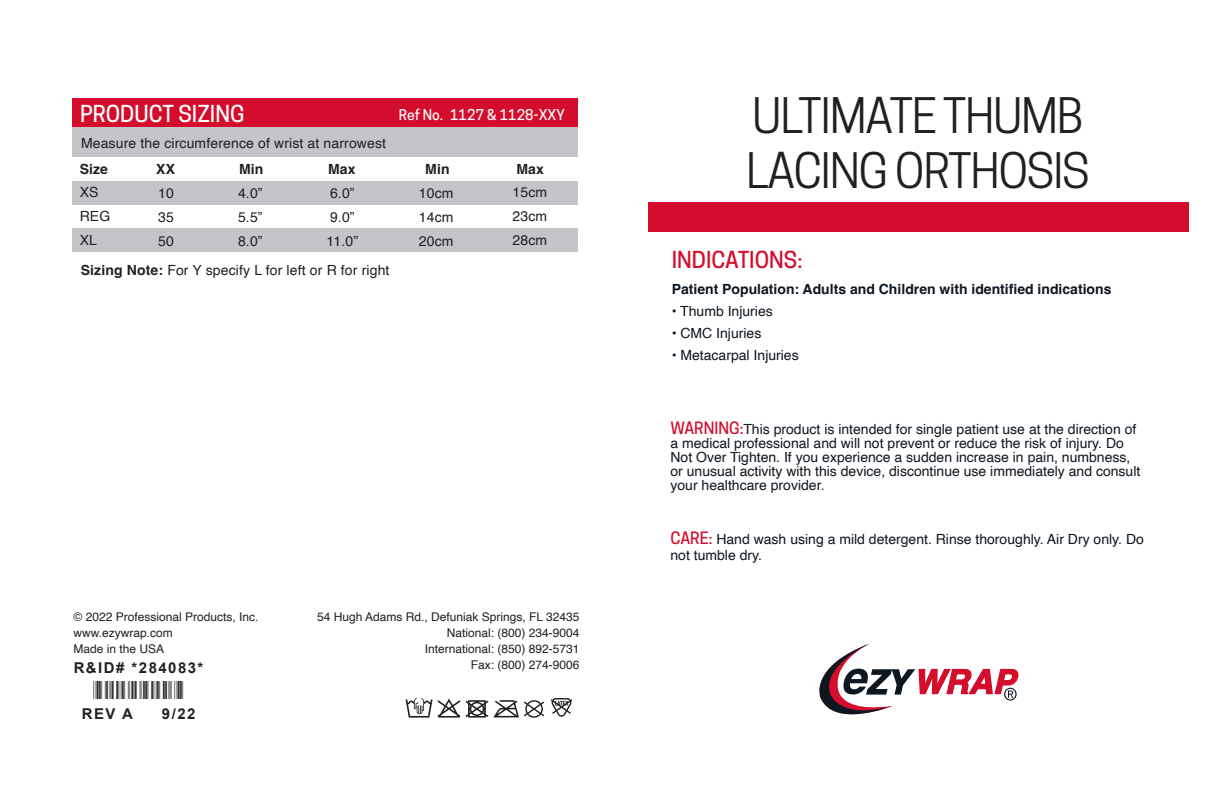
<style>
.page{position:relative;width:1224px;height:792px;background:#fff}
.page>*{position:absolute;margin:0;border:0;box-sizing:border-box;transform-origin:0 0}
.t1{font:46px/55.2px "Cooper Hewitt";letter-spacing:-.03em;color:#231f20}
.t2{font:24px "Free 3 of 9 Extended";letter-spacing:.1em;color:#231f20}
.t3{font:500 22px "Cooper Hewitt";color:#fff}
.t4{font:500 22px "Cooper Hewitt";color:#d30d2b}
.t5{font:700 15px "Arial";letter-spacing:.1em;color:#231f20}
.t6{font:14px/14px "Helvetica";color:#0d1720}
.t7{font:14px/24px "Helvetica";letter-spacing:.01em;color:#231f20}
.t8{font:700 14px "Helvetica";color:#0d1720}
.t9{font:500 14px "Cooper Hewitt";letter-spacing:.01em;color:#fff}
.t10{font:700 14px "Helvetica";letter-spacing:.01em;color:#231f20}
.t11{font:12px/16px "Helvetica";color:#231f20;text-align:right}
.s1{font-weight:700}
.s2{font-family:"Cooper Hewitt";font-weight:500;font-size:16px;color:#d30d2b}
</style>
<div class="page">
<svg style="left:819px;top:643px;width:200px;height:72px"></svg>
<div style="left:648px;top:202px;width:540px;height:30px;background:#d30d2b"></div>
<svg style="left:406px;top:698px;width:167px;height:20px"></svg>
<div style="left:72px;top:98px;width:506px;height:30px;background:#d30d2b"></div>
<div style="left:72px;top:181px;width:506px;height:23px;background:#c4c5c9"></div>
<div style="left:72px;top:228px;width:505px;height:23px;background:#c4c5c9"></div>
<div style="left:72px;top:128px;width:506px;height:29px;background:#c4c5c9"></div>
<p class="t3" style="left:80px;top:101px;width:166px">PRODUCT SIZING</p>
<p class="t9" style="left:399px;top:106px;width:167px">Ref No. 1127 &amp; 1128-XXY</p>
<p class="t7" style="left:81px;top:131px;width:307px">Measure the circumference of wrist at narrowest</p>
<p class="t10" style="left:80px;top:160px;width:30px">Size</p>
<p class="t10" style="left:156px;top:160px;width:20px">XX</p>
<p class="t10" style="left:239px;top:160px;width:26px">Min</p>
<p class="t10" style="left:328px;top:160px;width:29px">Max</p>
<p class="t10" style="left:425px;top:160px;width:26px">Min</p>
<p class="t10" style="left:516px;top:160px;width:29px">Max</p>
<p class="t7" style="left:80px;top:181px;width:20px">XS</p>
<p class="t7" style="left:80px;top:205px;width:32px">REG</p>
<p class="t7" style="left:80px;top:229px;width:19px">XL</p>
<p class="t7" style="left:158px;top:181px;width:17px">10</p>
<p class="t7" style="left:158px;top:205px;width:17px">35</p>
<p class="t7" style="left:158px;top:229px;width:17px">50</p>
<p class="t7" style="left:238px;top:181px;width:26px">4.0”</p>
<p class="t7" style="left:238px;top:205px;width:26px">5.5”</p>
<p class="t7" style="left:238px;top:229px;width:26px">8.0”</p>
<p class="t7" style="left:330px;top:181px;width:26px">6.0”</p>
<p class="t7" style="left:330px;top:205px;width:26px">9.0”</p>
<p class="t7" style="left:327px;top:229px;width:33px">11.0”</p>
<p class="t7" style="left:81px;top:259px;width:310px"><span class="s1">Sizing Note:</span> For Y specify L for left or R for right</p>
<p class="t7" style="left:419px;top:181px;width:36px">10cm</p>
<p class="t7" style="left:419px;top:205px;width:36px">14cm</p>
<p class="t7" style="left:419px;top:229px;width:36px">20cm</p>
<p class="t7" style="left:513px;top:181px;width:36px">15cm</p>
<p class="t7" style="left:513px;top:205px;width:36px">23cm<br>28cm</p>
<p class="t11" style="left:73px;top:609px;width:186px">© 2022 Professional Products, Inc.</p>
<p class="t11" style="left:73px;top:625px;width:101px">www.ezywrap.com</p>
<p class="t11" style="left:73px;top:641px;width:92px">Made in the USA</p>
<p class="t5" style="left:74px;top:658px;width:131px">R&amp;ID# *284083*</p>
<p class="t2" style="left:93px;top:677px;width:92px">*284083*</p>
<p class="t5" style="left:82px;top:704px;width:53px">REV A</p>
<p class="t5" style="left:162px;top:704px;width:35px">9/22</p>
<p class="t11" style="left:317px;top:609px;width:264px">54 Hugh Adams Rd., Defuniak Springs, FL 32435</p>
<p class="t11" style="left:447px;top:625px;width:134px">National: (800) 234-9004</p>
<p class="t11" style="left:425px;top:641px;width:156px">International: (850) 892-5731<br>Fax: (800) 274-9006</p>
<p class="t1" style="left:746px;top:88px;width:345px">ULTIMATE THUMB<br>LACING ORTHOSIS</p>
<p class="t4" style="left:672px;top:246px;width:132px">INDICATIONS:</p>
<p class="t8" style="left:672px;top:281px;width:441px">Patient Population: Adults and Children with identified indications</p>
<p class="t6" style="left:672px;top:305px;width:103px">• Thumb Injuries</p>
<p class="t6" style="left:672px;top:327px;width:91px">• CMC Injuries</p>
<p class="t6" style="left:672px;top:349px;width:129px">• Metacarpal Injuries</p>
<p class="t6" style="left:670px;top:422px;width:471px"><span class="s2">WARNING:</span>This product is intended for single patient use at the direction of a medical professional and will not prevent or reduce the risk of injury. Do Not Over Tighten. If you experience a sudden increase in pain, numbness, or unusual activity with this device, discontinue use immediately and consult your healthcare provider.</p>
<p class="t6" style="left:670px;top:532px;width:475px"><span class="s2">CARE:</span> Hand wash using a mild detergent. Rinse thoroughly. Air Dry only. Do</p>
<p class="t6" style="left:670px;top:548px;width:93px">not tumble dry.</p>
</div>
